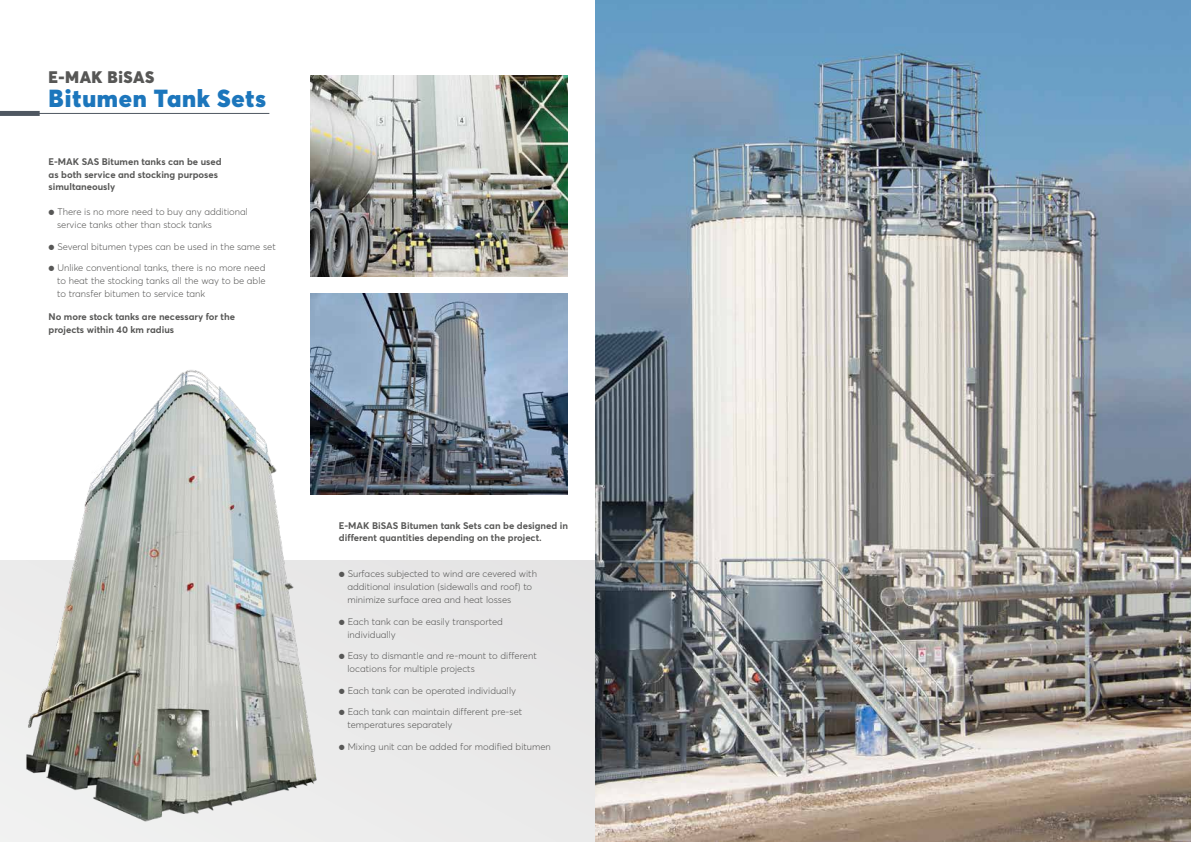
<style>
.page{position:relative;width:1191px;height:842px;background:#fff}
.page>*{position:absolute;margin:0;border:0;box-sizing:border-box;transform-origin:0 0}
.t1{font:900 24.4px "Averta";letter-spacing:.03em;color:#1c76bc}
.t2{font:900 16.5px "Averta";letter-spacing:.03em;color:#575756}
.t3{font:300 9.5px/13px "Averta";color:#575756}
.t4{font:700 9.5px/12.5px "Averta";color:#575756}
</style>
<div class="page">
<div style="left:0;top:560px;width:595px;height:282px;background:#e9e8e8"></div>
<img style="left:26px;top:352px;width:313px;height:470px">
<img style="left:311px;top:294px;width:256px;height:200px">
<img style="left:311px;top:76px;width:256px;height:201px">
<hr style="left:0;top:113px;width:269px;height:1px;background:#4f5761">
<div style="left:0;top:111px;width:40px;height:5px;background:#4f5761"></div>
<img style="left:595px;top:0;width:596px;height:842px">
<h2 class="t2" style="left:49px;top:66px;width:107px">E-MAK BiSAS</h2>
<h1 class="t1" style="left:49px;top:82px;width:219px">Bitumen Tank Sets</h1>
<p class="t4" style="left:49px;top:156px;width:174px">E-MAK SAS Bitumen tanks can be used as both service and stocking purposes simultaneously</p>
<p class="t3" style="left:57px;top:205px;width:192px;text-indent:-9px">● There is no more need to buy any additional service tanks other than stock tanks</p>
<p class="t3" style="left:49px;top:240px;width:229px">● Several bitumen types can be used in the same set</p>
<p class="t3" style="left:57px;top:261px;width:210px;text-align:justify;text-indent:-9px">● Unlike conventional tanks, there is no more need to heat the stocking tanks all the way to be able to transfer bitumen to service tank</p>
<p class="t4" style="left:49px;top:311px;width:188px">No more stock tanks are necessary for the projects within 40 km radius</p>
<p class="t4" style="left:339px;top:519px;width:231px">E-MAK BiSAS Bitumen tank Sets can be designed in different quantities depending on the project.</p>
<p class="t3" style="left:347px;top:567px;width:191px;text-indent:-9px">● Surfaces subjected to wind are cevered with additional insulation (sidewalls and roof) to minimize surface area and heat losses</p>
<p class="t3" style="left:347px;top:615px;width:157px;text-indent:-9px">● Each tank can be easily transported individually</p>
<p class="t3" style="left:347px;top:649px;width:191px;text-indent:-9px">● Easy to dismantle and re-mount to different locations for multiple projects</p>
<p class="t3" style="left:339px;top:684px;width:179px">● Each tank can be operated individually</p>
<p class="t3" style="left:347px;top:705px;width:176px;text-indent:-9px">● Each tank can maintain different pre-set temperatures separately</p>
<p class="t3" style="left:339px;top:740px;width:213px">● Mixing unit can be added for modified bitumen</p>
</div>
